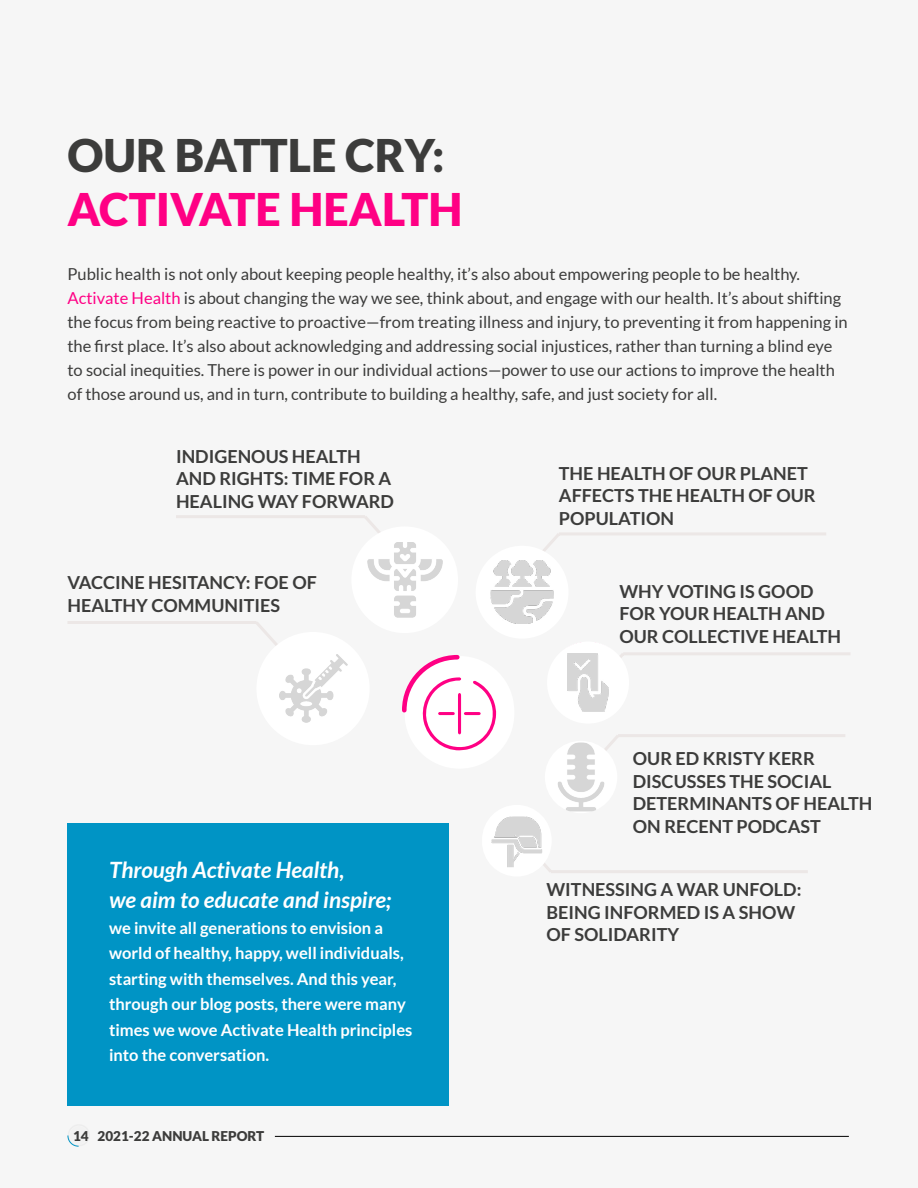
<style>
.page{position:relative;width:918px;height:1188px;background:#f6f6f6}
.page>*{position:absolute;margin:0;border:0;box-sizing:border-box;transform-origin:0 0}
.t1{font:900 45px "Lato";color:#ff0084}
.t2{font:900 45px "Lato";color:#3c3c3b}
.t3{font:italic 700 22.5px/30px "Lato";color:#fff}
.t4{font:700 18px/22.5px "Lato";color:#3c3c3b}
.t5{font:16.5px/24px "Lato";color:#3c3c3b}
.t6{font:700 16.5px/25.5px "Lato";color:#fff}
.t7{font:900 13.5px "Lato";color:#3c3c3b}
.s1{color:#ff0084}
</style>
<div class="page">
<hr style="left:275px;top:1136px;width:574px;height:1px;background:#000">
<div style="left:68px;top:1124px;width:22px;height:22px;border:1px solid #ededed;border-radius:50%"></div>
<div style="left:70px;top:1126px;width:18px;height:18px;background:#f2f2f2;border-radius:50%"></div>
<svg style="left:67px;top:1135px;width:12px;height:12px"></svg>
<div style="left:68px;top:824px;width:381px;height:282px;background:#0094c5"></div>
<div style="left:482px;top:805px;width:70px;height:69px;background:#fff;border-radius:50%"></div>
<div style="left:405px;top:659px;width:109px;height:110px;background:#fff;border-radius:50%"></div>
<svg style="left:402px;top:654px;width:94px;height:96px"></svg>
<svg style="left:68px;top:621px;width:209px;height:25px"></svg>
<svg style="left:176px;top:515px;width:204px;height:18px"></svg>
<svg style="left:543px;top:533px;width:283px;height:18px"></svg>
<svg style="left:620px;top:652px;width:230px;height:6px"></svg>
<svg style="left:605px;top:734px;width:240px;height:17px"></svg>
<svg style="left:543px;top:864px;width:265px;height:9px"></svg>
<div style="left:545px;top:741px;width:72px;height:72px;background:#fff;border-radius:50%"></div>
<img style="left:558px;top:742px;width:46px;height:70px">
<div style="left:482px;top:807px;width:70px;height:70px;background:#fff;border-radius:35px"></div>
<img style="left:491px;top:816px;width:51px;height:51px">
<div style="left:256px;top:632px;width:114px;height:113px;background:#fff;border-radius:50%"></div>
<img style="left:279px;top:655px;width:68px;height:68px">
<div style="left:476px;top:546px;width:93px;height:93px;background:#fff;border-radius:50%"></div>
<img style="left:490px;top:561px;width:64px;height:63px">
<div style="left:547px;top:642px;width:82px;height:82px;background:#fff;border-radius:50%"></div>
<img style="left:567px;top:653px;width:42px;height:59px">
<div style="left:351px;top:526px;width:107px;height:107px;background:#fff;border-radius:50%"></div>
<img style="left:367px;top:542px;width:75px;height:75px">
<h1 class="t2" style="left:68px;top:129px;width:378px">OUR BATTLE CRY:</h1>
<h1 class="t1" style="left:68px;top:183px;width:396px">ACTIVATE HEALTH</h1>
<p class="t5" style="left:68px;top:262px;width:782px">Public health is not only about keeping people healthy, it’s also about empowering people to be healthy.<br><span class="s1">Activate Health</span> is about changing the way we see, think about, and engage with our health. It’s about shifting the focus from being reactive to proactive—from treating illness and injury, to preventing it from happening in the first place. It’s also about acknowledging and addressing social injustices, rather than turning a blind eye to social inequities. There is power in our individual actions—power to use our actions to improve the health of those around us, and in turn, contribute to building a healthy, safe, and just society for all.</p>
<p class="t4" style="left:176px;top:445px;width:219px">INDIGENOUS HEALTH<br>AND RIGHTS: TIME FOR A<br>HEALING WAY FORWARD</p>
<p class="t4" style="left:68px;top:571px;width:251px">VACCINE HESITANCY: FOE OF<br>HEALTHY COMMUNITIES</p>
<h2 class="t3" style="left:109px;top:855px;width:284px">Through Activate Health,<br>we aim to educate and inspire;</h2>
<p class="t6" style="left:109px;top:915px;width:305px">we invite all generations to envision a world of healthy, happy, well individuals, starting with themselves. And this year, through our blog posts, there were many times we wove Activate Health principles into the conversation.</p>
<p class="t7" style="left:73px;top:1128px;width:193px">14 2021-22 ANNUAL REPORT</p>
<p class="t4" style="left:559px;top:462px;width:258px">THE HEALTH OF OUR PLANET<br>AFFECTS THE HEALTH OF OUR<br>POPULATION</p>
<p class="t4" style="left:619px;top:580px;width:223px">WHY VOTING IS GOOD<br>FOR YOUR HEALTH AND<br>OUR COLLECTIVE HEALTH</p>
<p class="t4" style="left:633px;top:747px;width:241px">OUR ED KRISTY KERR<br>DISCUSSES THE SOCIAL<br>DETERMINANTS OF HEALTH<br>ON RECENT PODCAST</p>
<p class="t4" style="left:546px;top:878px;width:256px">WITNESSING A WAR UNFOLD:<br>BEING INFORMED IS A SHOW<br>OF SOLIDARITY</p>
</div>
